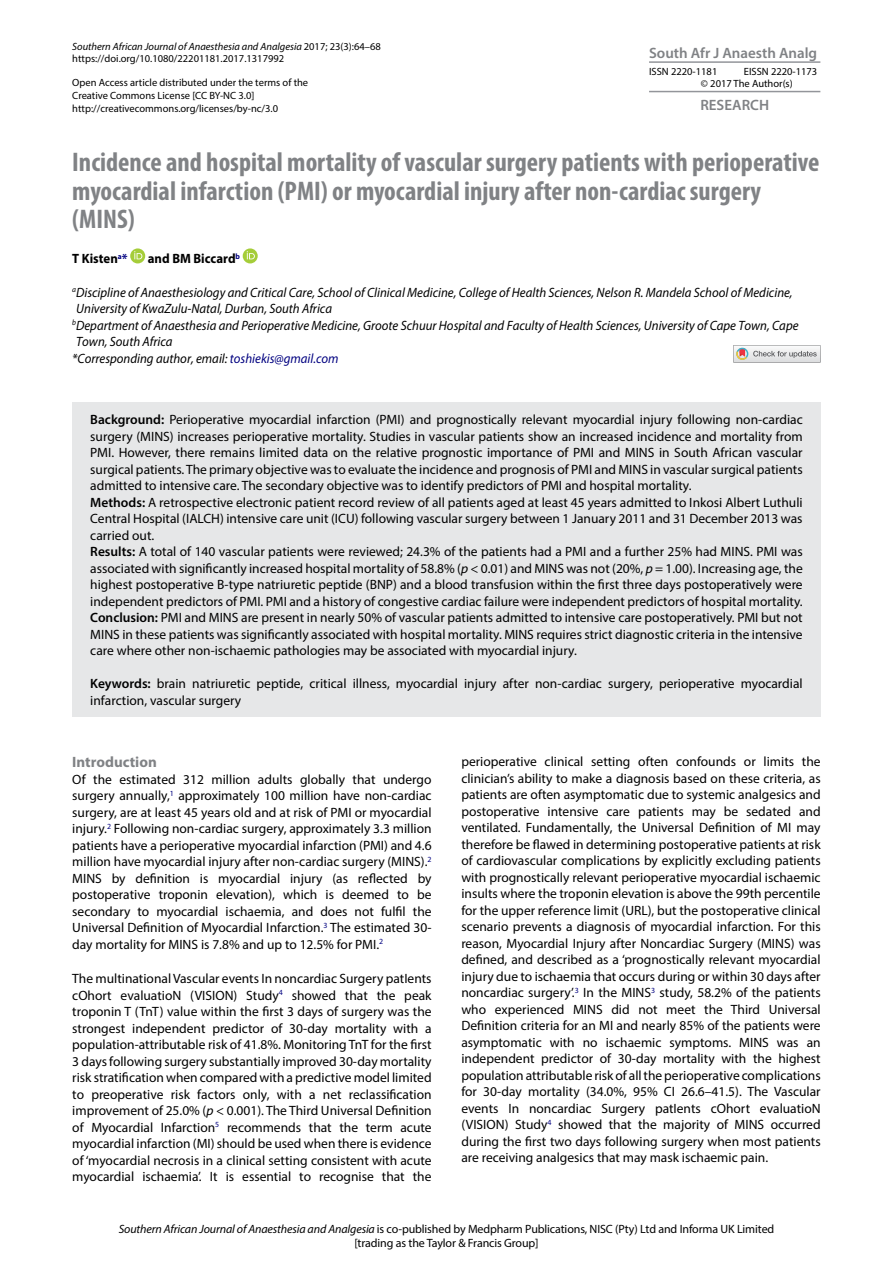
<style>
.page{position:relative;width:893px;height:1263px;background:#fff}
.page>*{position:absolute;margin:0;border:0;box-sizing:border-box;transform-origin:0 0}
.t1{font:700 condensed 27px/28.5px "Myriad Pro";color:#808285}
.t2{font:600 15px "Myriad Pro";color:#808285}
.t3{font:700 15px "Myriad Pro";color:#808285}
.t4{font:13.5px/16.5px "Myriad Pro";color:#000;text-align:justify}
.t5{font:italic 13.5px/16.5px "Myriad Pro";color:#000;scale:.95 1}
.t6{font:700 13.5px "Myriad Pro";color:#000;scale:.95 1}
.t7{font:12px/13.5px "Myriad Pro";letter-spacing:-.01em;color:#000;text-align:center}
.t8{font:10.5px/12.6px "Myriad Pro";color:#000}
.s1{font-style:italic}
.s2{color:#000080}
.s3{font-weight:600}
</style>
<div class="page">
<svg style="left:130px;top:248px;width:15px;height:15px"></svg>
<svg style="left:134px;top:251px;width:8px;height:8px"></svg>
<svg style="left:243px;top:248px;width:15px;height:15px"></svg>
<svg style="left:247px;top:251px;width:8px;height:8px"></svg>
<svg style="left:733px;top:345px;width:88px;height:17px"></svg>
<div style="left:72px;top:402px;width:749px;height:315px;background:#e6e7e8"></div>
<hr style="left:649px;top:61px;width:171px;height:2px;background:#93959a">
<hr style="left:649px;top:91px;width:171px;height:1px;background:#93959a">
<p class="t8" style="left:72px;top:40px;width:310px"><span class="s1">Southern African Journal of Anaesthesia and Analgesia</span> 2017; 23(3):64–68 https://doi.org/10.1080/22201181.2017.1317992</p>
<p class="t8" style="left:72px;top:76px;width:237px">Open Access article distributed under the terms of the<br>Creative Commons License [CC BY-NC 3.0] http://creativecommons.org/licenses/by-nc/3.0</p>
<p class="t2" style="left:649px;top:43px;width:170px">South Afr J Anaesth Analg</p>
<p class="t8" style="left:649px;top:65px;width:70px">ISSN 2220-1181</p>
<p class="t8" style="left:701px;top:65px;width:118px;text-indent:43px">EISSN 2220-1173 © 2017 The Author(s)</p>
<p class="t2" style="left:700px;top:95px;width:70px">RESEARCH</p>
<h1 class="t1" style="left:72px;top:147px;width:749px">Incidence and hospital mortality of vascular surgery patients with perioperative myocardial infarction (PMI) or myocardial injury after non-cardiac surgery (MINS)</h1>
<p class="t6" style="left:72px;top:250px;width:60px">T Kisten<sup>a</sup><span class="s2">*</span></p>
<p class="t6" style="left:148px;top:250px;width:99px">and BM Biccard<sup>b</sup></p>
<p class="t5" style="left:72px;top:283px;width:766px"><sup>a</sup>Discipline of Anaesthesiology and Critical Care, School of Clinical Medicine, College of Health Sciences, Nelson R. Mandela School of Medicine, University of KwaZulu-Natal, Durban, South Africa<br><sup>b</sup>Department of Anaesthesia and Perioperative Medicine, Groote Schuur Hospital and Faculty of Health Sciences, University of Cape Town, Cape Town, South Africa<br>*Corresponding author, email: <span class="s2">toshiekis@gmail.com</span></p>
<p class="t4" style="left:90px;top:411px;width:714px;text-align:left"><span class="s3">Background:</span> Perioperative myocardial infarction (PMI) and prognostically relevant myocardial injury following non-cardiac surgery (MINS) increases perioperative mortality. Studies in vascular patients show an increased incidence and mortality from PMI. However, there remains limited data on the relative prognostic importance of PMI and MINS in South African vascular surgical patients. The primary objective was to evaluate the incidence and prognosis of PMI and MINS in vascular surgical patients admitted to intensive care. The secondary objective was to identify predictors of PMI and hospital mortality.<br><span class="s3">Methods:</span> A retrospective electronic patient record review of all patients aged at least 45 years admitted to Inkosi Albert Luthuli Central Hospital (IALCH) intensive care unit (ICU) following vascular surgery between 1 January 2011 and 31 December 2013 was carried out.<br><span class="s3">Results:</span> A total of 140 vascular patients were reviewed; 24.3% of the patients had a PMI and a further 25% had MINS. PMI was associated with significantly increased hospital mortality of 58.8% (<span class="s1">p</span> &lt; 0.01) and MINS was not (20%, <span class="s1">p</span> = 1.00). Increasing age, the highest postoperative B-type natriuretic peptide (BNP) and a blood transfusion within the first three days postoperatively were independent predictors of PMI. PMI and a history of congestive cardiac failure were independent predictors of hospital mortality.<br><span class="s3">Conclusion:</span> PMI and MINS are present in nearly 50% of vascular patients admitted to intensive care postoperatively. PMI but not MINS in these patients was significantly associated with hospital mortality. MINS requires strict diagnostic criteria in the intensive care where other non-ischaemic pathologies may be associated with myocardial injury.</p>
<p class="t4" style="left:90px;top:675px;width:714px"><span class="s3">Keywords:</span> brain natriuretic peptide, critical illness, myocardial injury after non-cardiac surgery, perioperative myocardial infarction, vascular surgery</p>
<p class="t3" style="left:72px;top:752px;width:86px">Introduction</p>
<p class="t4" style="left:72px;top:771px;width:361px">Of the estimated 312 million adults globally that undergo surgery annually,<sup>1</sup> approximately 100 million have non-cardiac surgery, are at least 45 years old and at risk of PMI or myocardial injury.<sup>2</sup> Following non-cardiac surgery, approximately 3.3 million patients have a perioperative myocardial infarction (PMI) and 4.6 million have myocardial injury after non-cardiac surgery (MINS).<sup>2<br></sup>MINS by definition is myocardial injury (as reflected by postoperative troponin elevation), which is deemed to be secondary to myocardial ischaemia, and does not fulfil the Universal Definition of Myocardial Infarction.<sup>3</sup> The estimated 30- day mortality for MINS is 7.8% and up to 12.5% for PMI.<sup>2</sup></p>
<p class="t4" style="left:72px;top:970px;width:361px">The multinational Vascular events In noncardiac Surgery patIents cOhort evaluatioN (VISION) Study<sup>4</sup> showed that the peak troponin T (TnT) value within the first 3 days of surgery was the strongest independent predictor of 30-day mortality with a population-attributable risk of 41.8%. Monitoring TnT for the first 3 days following surgery substantially improved 30-day mortality risk stratification when compared with a predictive model limited to preoperative risk factors only, with a net reclassification improvement of 25.0% (<span class="s1">p</span> &lt; 0.001). The Third Universal Definition of Myocardial Infarction<sup>5</sup> recommends that the term acute myocardial infarction (MI) should be used when there is evidence of ‘myocardial necrosis in a clinical setting consistent with acute myocardial ischaemia’. It is essential to recognise that the</p>
<p class="t4" style="left:461px;top:753px;width:361px">perioperative clinical setting often confounds or limits the clinician’s ability to make a diagnosis based on these criteria, as patients are often asymptomatic due to systemic analgesics and postoperative intensive care patients may be sedated and ventilated. Fundamentally, the Universal Definition of MI may therefore be flawed in determining postoperative patients at risk of cardiovascular complications by explicitly excluding patients with prognostically relevant perioperative myocardial ischaemic insults where the troponin elevation is above the 99th percentile for the upper reference limit (URL), but the postoperative clinical scenario prevents a diagnosis of myocardial infarction. For this reason, Myocardial Injury after Noncardiac Surgery (MINS) was defined, and described as a ‘prognostically relevant myocardial injury due to ischaemia that occurs during or within 30 days after noncardiac surgery’.<sup>3</sup> In the MINS<sup>3</sup> study, 58.2% of the patients who experienced MINS did not meet the Third Universal Definition criteria for an MI and nearly 85% of the patients were asymptomatic with no ischaemic symptoms. MINS was an independent predictor of 30-day mortality with the highest population attributable risk of all the perioperative complications for 30-day mortality (34.0%, 95% CI 26.6–41.5). The Vascular events In noncardiac Surgery patIents cOhort evaluatioN (VISION) Study<sup>4</sup> showed that the majority of MINS occurred during the first two days following surgery when most patients are receiving analgesics that may mask ischaemic pain.</p>
<p class="t7" style="left:119px;top:1222px;width:657px"><span class="s1">Southern African Journal of Anaesthesia and Analgesia</span> is co-published by Medpharm Publications, NISC (Pty) Ltd and Informa UK Limited [trading as the Taylor &amp; Francis Group]</p>
</div>
